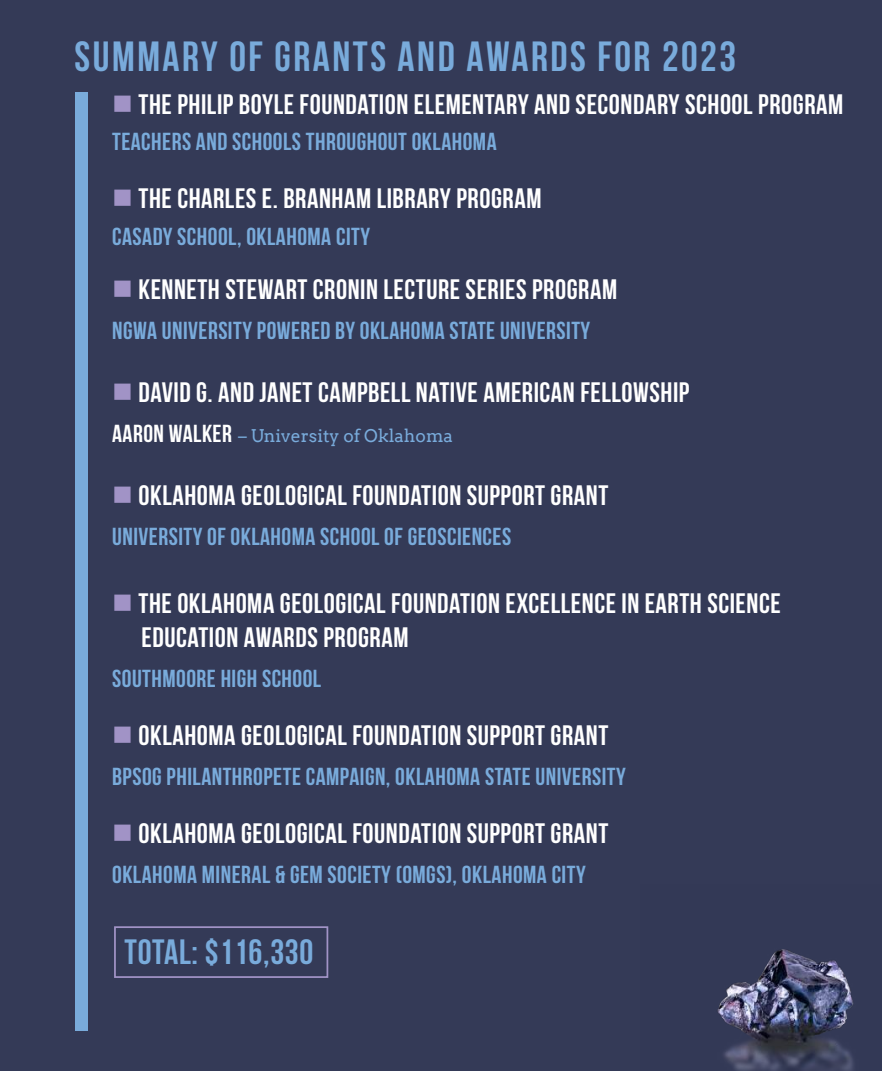
<style>
.page{position:relative;width:882px;height:1071px;background:#343a57}
.page>*{position:absolute;margin:0;border:0;box-sizing:border-box;transform-origin:0 0}
.t1{font:700 42px "Bebas Neue";letter-spacing:.06em;color:#79abdb}
.t2{font:700 35px "Bebas Neue";letter-spacing:.02em;color:#79abdb}
.t3{font:700 28px/33.6px "Bebas Neue";letter-spacing:.02em;color:#fff}
.t4{font:700 24.5px "Bebas Neue";letter-spacing:.02em;color:#79abdb}
.t5{font:17.5px "Arvo";color:#79abdb}
.s1{color:#a193c6}
.s2{font-family:"Bebas Neue";font-weight:700;font-size:24.5px;color:#fff}
</style>
<div class="page">
<div style="left:76px;top:93px;width:12px;height:938px;background:#79abdb"></div>
<div style="left:114px;top:926px;width:214px;height:52px;border:2px solid #a193c6"></div>
<img style="left:640px;top:885px;width:242px;height:186px">
<h1 class="t1" style="left:75px;top:40px;width:663px">SUMMARY OF GRANTS AND AWARDS FOR 2023</h1>
<p class="t3" style="left:112px;top:88px;width:733px"><span class="s1">■</span> THE PHILIP BOYLE FOUNDATION ELEMENTARY AND SECONDARY SCHOOL PROGRAM</p>
<p class="t4" style="left:112px;top:132px;width:386px">TEACHERS AND SCHOOLS THROUGHOUT OKLAHOMA</p>
<p class="t3" style="left:112px;top:182px;width:431px"><span class="s1">■</span> THE CHARLES E. BRANHAM LIBRARY PROGRAM</p>
<p class="t4" style="left:112px;top:226px;width:259px">CASADY SCHOOL, OKLAHOMA CITY</p>
<p class="t3" style="left:112px;top:273px;width:507px"><span class="s1">■</span> KENNETH STEWART CRONIN LECTURE SERIES PROGRAM</p>
<p class="t4" style="left:112px;top:321px;width:480px">NGWA UNIVERSITY POWERED BY OKLAHOMA STATE UNIVERSITY</p>
<p class="t3" style="left:112px;top:376px;width:579px"><span class="s1">■</span> DAVID G. AND JANET CAMPBELL NATIVE AMERICAN FELLOWSHIP</p>
<p class="t5" style="left:112px;top:428px;width:342px"><span class="s2">AARON WALKER</span> – University of Oklahoma</p>
<p class="t3" style="left:112px;top:479px;width:498px"><span class="s1">■</span> OKLAHOMA GEOLOGICAL FOUNDATION SUPPORT GRANT</p>
<p class="t4" style="left:112px;top:527px;width:401px">UNIVERSITY OF OKLAHOMA SCHOOL OF GEOSCIENCES</p>
<p class="t3" style="left:142px;top:588px;width:641px;text-indent:-29px"><span class="s1">■</span> THE OKLAHOMA GEOLOGICAL FOUNDATION EXCELLENCE IN EARTH SCIENCE<br>EDUCATION AWARDS PROGRAM</p>
<p class="t4" style="left:112px;top:669px;width:211px">SOUTHMOORE HIGH SCHOOL</p>
<p class="t3" style="left:112px;top:719px;width:498px"><span class="s1">■</span> OKLAHOMA GEOLOGICAL FOUNDATION SUPPORT GRANT</p>
<p class="t4" style="left:112px;top:767px;width:515px">BPSOG PHILANTHROPETE CAMPAIGN, OKLAHOMA STATE UNIVERSITY</p>
<p class="t3" style="left:112px;top:817px;width:498px"><span class="s1">■</span> OKLAHOMA GEOLOGICAL FOUNDATION SUPPORT GRANT</p>
<p class="t4" style="left:112px;top:865px;width:475px">OKLAHOMA MINERAL &amp; GEM SOCIETY (OMGS), OKLAHOMA CITY</p>
<p class="t2" style="left:125px;top:938px;width:190px">TOTAL: $116,330</p>
</div>
